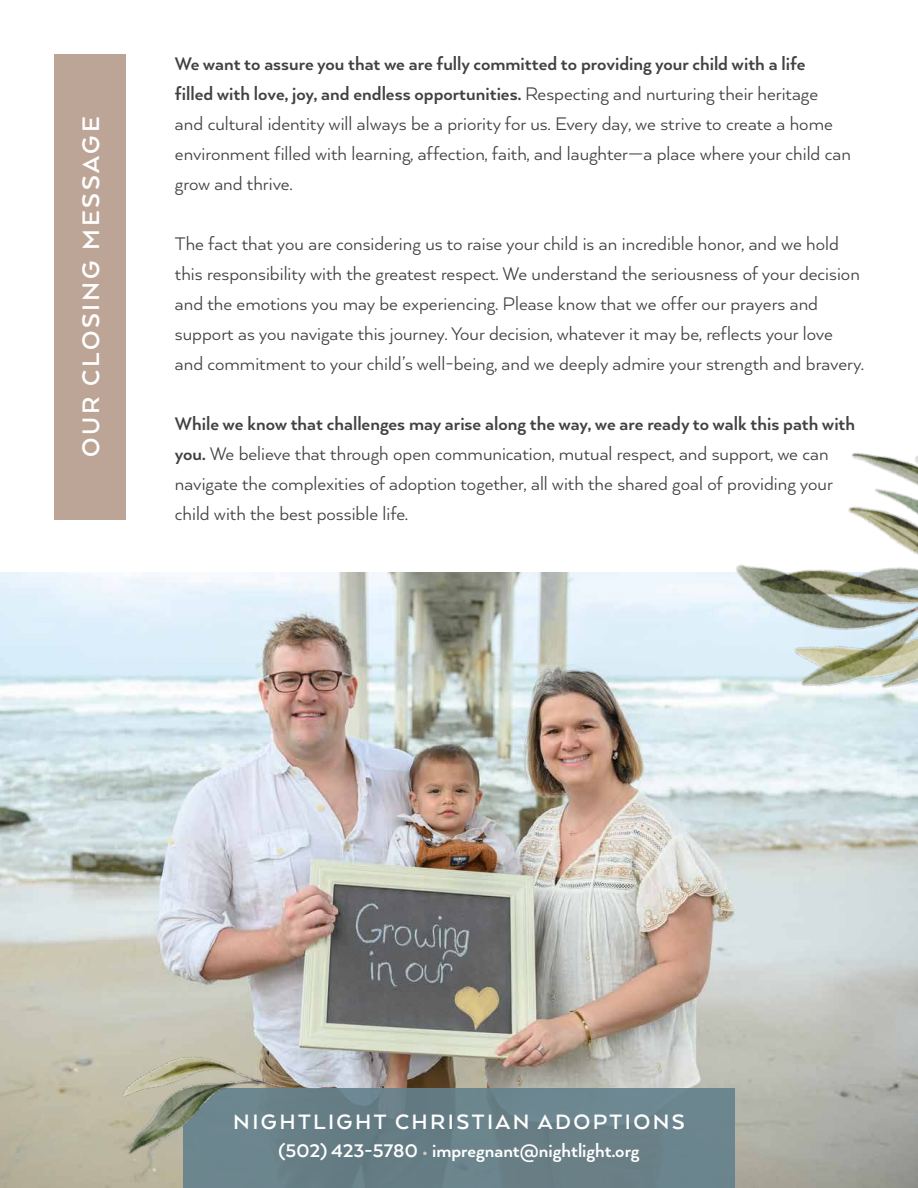
<style>
.page{position:relative;width:918px;height:1188px;background:#fff}
.page>*{position:absolute;margin:0;border:0;box-sizing:border-box;transform-origin:0 0}
.t1{font:700 27.6px "Arquitecta";letter-spacing:.1em;color:#fff}
.t2{font:700 24px "Arquitecta";letter-spacing:.1em;color:#fff}
.t3{font:21px/30px "Arquitecta";color:#414042}
.t4{font:700 21px "Arquitecta";color:#fff}
.s1{font-weight:700}
.s2{color:#d0c8be}
</style>
<div class="page">
<img style="left:0;top:573px;width:918px;height:615px">
<img style="left:659px;top:452px;width:259px;height:386px">
<div style="left:54px;top:54px;width:71px;height:466px;background:#bca596"></div>
<div style="left:183px;top:1088px;width:552px;height:100px;background:#64818d"></div>
<img style="left:89px;top:1003px;width:246px;height:185px">
<h1 class="t1" style="left:74px;top:457px;width:342px;rotate:-90deg">OUR CLOSING MESSAGE</h1>
<p class="t3" style="left:175px;top:48px;width:678px"><span class="s1">We want to assure you that we are fully committed to providing your child with a life<br>filled with love, joy, and endless opportunities.</span> Respecting and nurturing their heritage and cultural identity will always be a priority for us. Every day, we strive to create a home environment filled with learning, affection, faith, and laughter—a place where your child can grow and thrive.</p>
<p class="t3" style="left:175px;top:228px;width:691px">The fact that you are considering us to raise your child is an incredible honor, and we hold this responsibility with the greatest respect. We understand the seriousness of your decision and the emotions you may be experiencing. Please know that we offer our prayers and support as you navigate this journey. Your decision, whatever it may be, reflects your love and commitment to your child’s well-being, and we deeply admire your strength and bravery.</p>
<p class="t3" style="left:175px;top:408px;width:682px"><span class="s1">While we know that challenges may arise along the way, we are ready to walk this path with you.</span> We believe that through open communication, mutual respect, and support, we can navigate the complexities of adoption together, all with the shared goal of providing your child with the best possible life.</p>
<p class="t2" style="left:233px;top:1107px;width:453px">NIGHTLIGHT CHRISTIAN ADOPTIONS</p>
<p class="t4" style="left:279px;top:1138px;width:362px">(502) 423-5780 <span class="s2">•</span> impregnant@nightlight.org</p>
</div>
